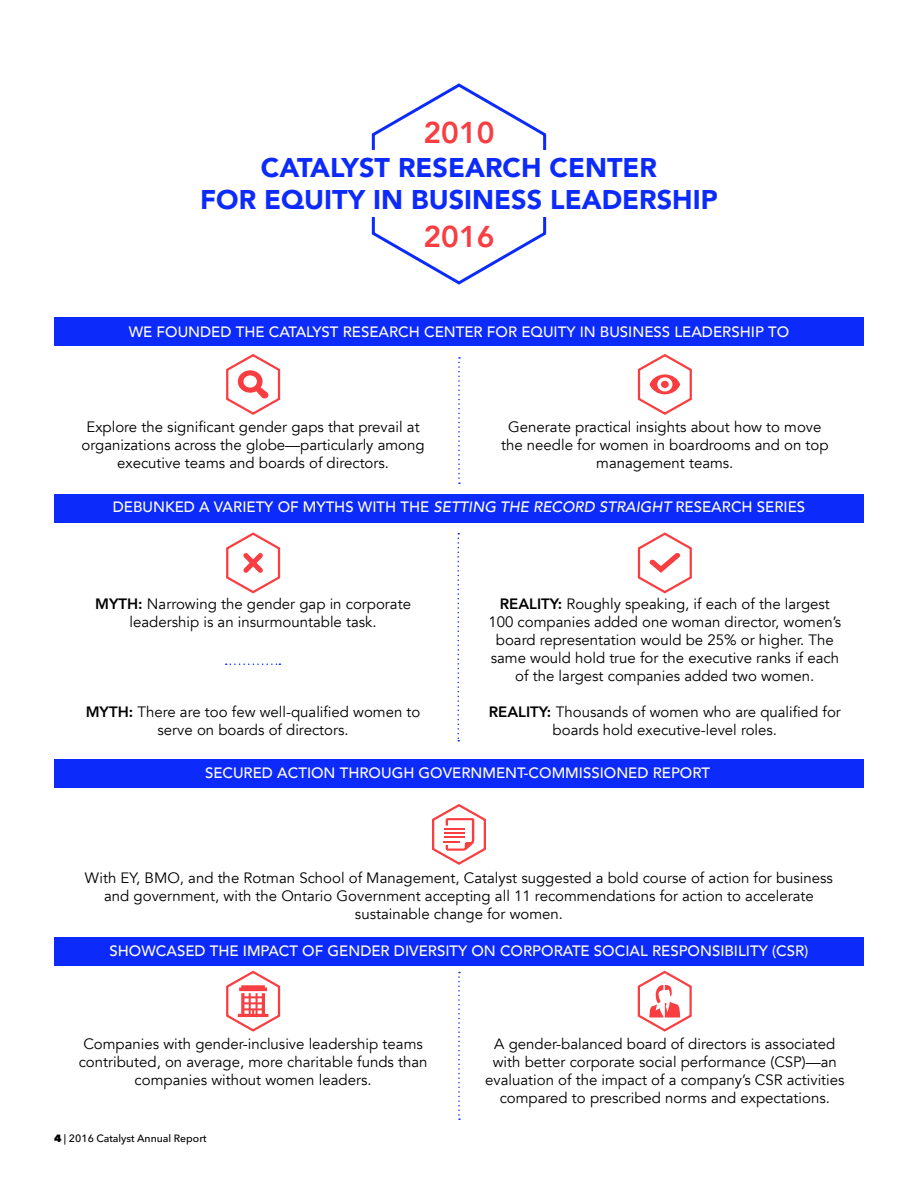
<style>
.page{position:relative;width:918px;height:1188px;background:#fff}
.page>*{position:absolute;margin:0;border:0;box-sizing:border-box;transform-origin:0 0}
.t1{font:800 30px "Avenir";color:#f93e42}
.t2{font:900 27px/32.4px "Avenir";color:#0c2afa;text-align:center}
.t3{font:15px/18px "Avenir";color:#000;text-align:center}
.t4{font:500 15px "Avenir";color:#fff}
.t5{font:500 10.5px "Avenir Next LT Pro";color:#000}
.s1{font-style:italic}
.s2{font-weight:800}
</style>
<div class="page">
<div style="left:54px;top:318px;width:810px;height:28px;background:#0c2afa"></div>
<div style="left:54px;top:494px;width:810px;height:28px;background:#0c2afa"></div>
<div style="left:54px;top:759px;width:810px;height:28px;background:#0c2afa"></div>
<svg style="left:371px;top:83px;width:176px;height:202px"></svg>
<div style="left:364px;top:150px;width:190px;height:67px;background:#fff"></div>
<svg style="left:226px;top:354px;width:55px;height:61px"></svg>
<svg style="left:637px;top:354px;width:55px;height:61px"></svg>
<div style="left:661px;top:381px;width:8px;height:7px;background:#f93e42;border-radius:50%"></div>
<svg style="left:226px;top:532px;width:55px;height:62px"></svg>
<svg style="left:637px;top:532px;width:55px;height:62px"></svg>
<svg style="left:432px;top:804px;width:54px;height:61px"></svg>
<svg style="left:458px;top:357px;width:2px;height:127px"></svg>
<svg style="left:458px;top:533px;width:1px;height:208px"></svg>
<svg style="left:226px;top:663px;width:54px;height:2px"></svg>
<div style="left:54px;top:937px;width:810px;height:28px;background:#0c2afa"></div>
<svg style="left:226px;top:970px;width:55px;height:62px"></svg>
<svg style="left:637px;top:970px;width:55px;height:62px"></svg>
<svg style="left:458px;top:972px;width:2px;height:148px"></svg>
<h1 class="t1" style="left:423px;top:109px;width:73px">2010</h1>
<h2 class="t2" style="left:200px;top:150px;width:519px">CATALYST RESEARCH CENTER<br>FOR EQUITY IN BUSINESS LEADERSHIP</h2>
<h1 class="t1" style="left:423px;top:214px;width:73px">2016</h1>
<p class="t4" style="left:129px;top:319px;width:662px">WE FOUNDED THE CATALYST RESEARCH CENTER FOR EQUITY IN BUSINESS LEADERSHIP TO</p>
<p class="t3" style="left:82px;top:418px;width:345px">Explore the significant gender gaps that prevail at organizations across the globe—particularly among executive teams and boards of directors.</p>
<p class="t3" style="left:501px;top:418px;width:329px">Generate practical insights about how to move the needle for women in boardrooms and on top management teams.</p>
<p class="t4" style="left:113px;top:494px;width:694px">DEBUNKED A VARIETY OF MYTHS WITH THE <span class="s1">SETTING THE RECORD STRAIGHT</span> RESEARCH SERIES</p>
<p class="t3" style="left:95px;top:595px;width:317px"><span class="s2">MYTH:</span> Narrowing the gender gap in corporate leadership is an insurmountable task.</p>
<p class="t3" style="left:86px;top:703px;width:336px"><span class="s2">MYTH:</span> There are too few well-qualified women to serve on boards of directors.</p>
<p class="t3" style="left:488px;top:595px;width:354px"><span class="s2">REALITY:</span> Roughly speaking, if each of the largest 100 companies added one woman director, women’s board representation would be 25% or higher. The same would hold true for the executive ranks if each of the largest companies added two women.</p>
<p class="t3" style="left:489px;top:703px;width:354px"><span class="s2">REALITY:</span> Thousands of women who are qualified for boards hold executive-level roles.</p>
<p class="t4" style="left:205px;top:760px;width:506px">SECURED ACTION THROUGH GOVERNMENT-COMMISSIONED REPORT</p>
<p class="t3" style="left:85px;top:869px;width:750px">With EY, BMO, and the Rotman School of Management, Catalyst suggested a bold course of action for business and government, with the Ontario Government accepting all 11 recommendations for action to accelerate sustainable change for women.</p>
<p class="t4" style="left:110px;top:938px;width:700px">SHOWCASED THE IMPACT OF GENDER DIVERSITY ON CORPORATE SOCIAL RESPONSIBILITY (CSR)</p>
<p class="t3" style="left:79px;top:1035px;width:350px">Companies with gender-inclusive leadership teams contributed, on average, more charitable funds than companies without women leaders.</p>
<p class="t3" style="left:485px;top:1035px;width:361px">A gender-balanced board of directors is associated with better corporate social performance (CSP)—an evaluation of the impact of a company’s CSR activities compared to prescribed norms and expectations.</p>
<p class="t5" style="left:54px;top:1132px;width:154px"><span class="s2">4</span> | 2016 Catalyst Annual Report</p>
</div>
